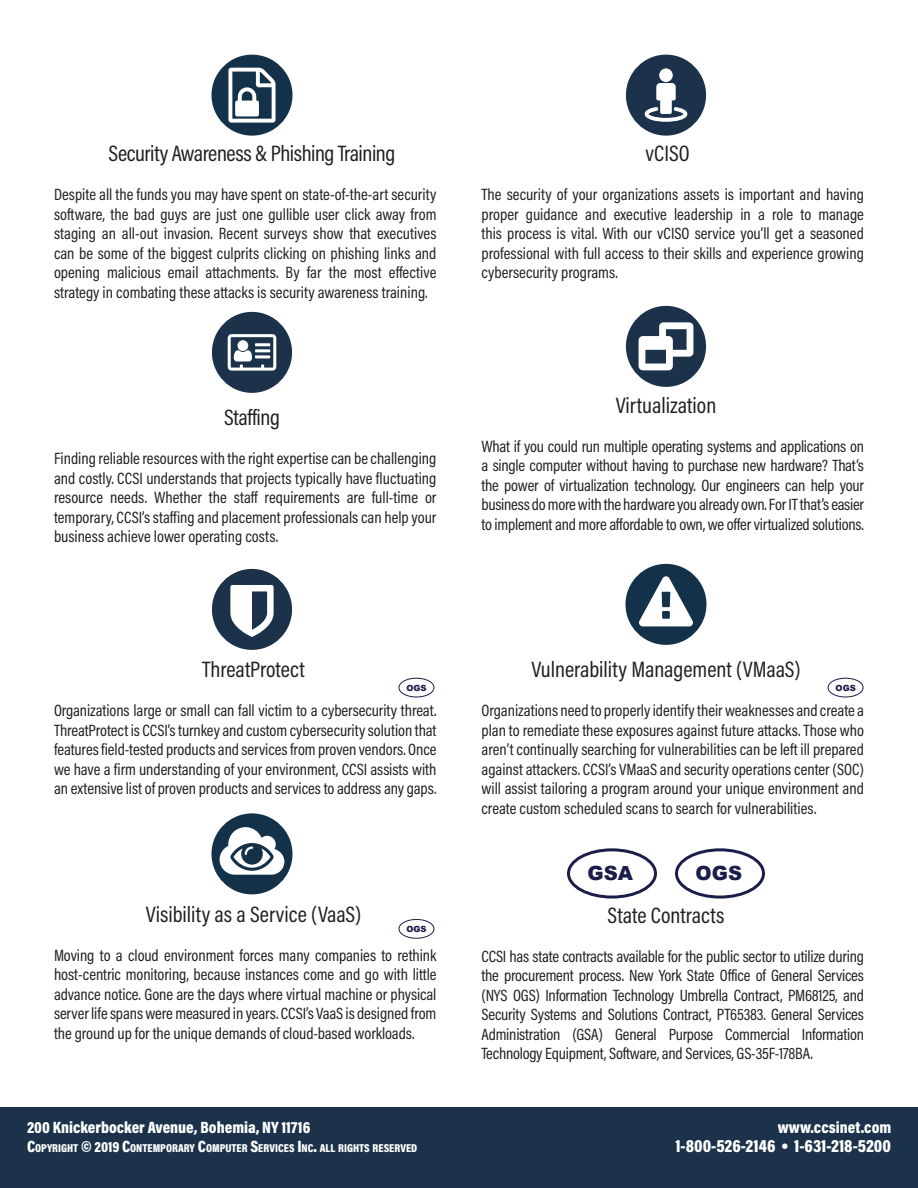
<style>
.page{position:relative;width:918px;height:1188px;background:#fff}
.page>*{position:absolute;margin:0;border:0;box-sizing:border-box;transform-origin:0 0}
.t1{font:22.5px "Acumin Pro Cond";color:#231f20}
.t2{font:22.5px "Acumin Pro Cond";letter-spacing:-.02em;color:#231f20}
.t3{font:900 19.5px "Arial";color:#1a1e48}
.t4{font:900 18px "Acumin Pro Cond";color:#fff}
.t5{font:16.5px/19.5px "Acumin Pro Cond";letter-spacing:-.005em;color:#231f20;text-align:justify}
.t6{font:900 16.5px "Acumin Pro Cond";color:#fff}
.t7{font:900 11.55px "Acumin Pro Cond";color:#fff}
.t8{font:900 8.4px "Arial";color:#1a1e48}
.s1{font-size:16.5px}
.s2{font-size:15px}
.s3{font-family:"Arial";font-size:16.5px}
</style>
<div class="page">
<div style="left:0;top:1107px;width:918px;height:81px;background:#1b324a"></div>
<div style="left:212px;top:55px;width:80px;height:81px;background:#133149;border-radius:50%"></div>
<svg style="left:228px;top:68px;width:48px;height:55px"></svg>
<div style="left:212px;top:312px;width:80px;height:81px;background:#1b324a;border-radius:50%"></div>
<svg style="left:228px;top:334px;width:48px;height:37px"></svg>
<div style="left:212px;top:569px;width:80px;height:81px;background:#1b324a;border-radius:50%"></div>
<svg style="left:230px;top:585px;width:44px;height:52px"></svg>
<div style="left:212px;top:813px;width:80px;height:81px;background:#133149;border-radius:50%"></div>
<svg style="left:220px;top:827px;width:64px;height:48px"></svg>
<div style="left:626px;top:55px;width:80px;height:81px;background:#1b324a;border-radius:50%"></div>
<svg style="left:645px;top:68px;width:42px;height:54px"></svg>
<div style="left:626px;top:306px;width:80px;height:81px;background:#1b324a;border-radius:50%"></div>
<svg style="left:639px;top:322px;width:54px;height:48px"></svg>
<div style="left:626px;top:564px;width:80px;height:81px;background:#133149;border-radius:50%"></div>
<svg style="left:639px;top:576px;width:54px;height:50px"></svg>
<div style="left:662px;top:611px;width:8px;height:8px;background:#133149"></div>
<div style="left:567px;top:848px;width:90px;height:51px;border:3px solid #1a1e48;border-radius:50%"></div>
<div style="left:675px;top:848px;width:90px;height:51px;border:3px solid #1a1e48;border-radius:50%"></div>
<div style="left:399px;top:919px;width:35px;height:20px;border:1px solid #1a1e48;border-radius:50%"></div>
<div style="left:828px;top:678px;width:35px;height:19px;border:1px solid #1a1e48;border-radius:50%"></div>
<div style="left:399px;top:678px;width:35px;height:19px;border:1px solid #1a1e48;border-radius:50%"></div>
<p class="t2" style="left:109px;top:139px;width:288px">Security Awareness &amp; Phishing Training</p>
<p class="t5" style="left:54px;top:184px;width:384px">Despite all the funds you may have spent on state-of-the-art security software, the bad guys are just one gullible user click away from staging an all-out invasion. Recent surveys show that executives can be some of the biggest culprits clicking on phishing links and opening malicious email attachments. By far the most effective strategy in combating these attacks is security awareness training.</p>
<p class="t1" style="left:224px;top:403px;width:57px">Staffing</p>
<p class="t5" style="left:54px;top:448px;width:384px">Finding reliable resources with the right expertise can be challenging and costly. CCSI understands that projects typically have fluctuating resource needs. Whether the staff requirements are full-time or temporary, CCSI’s staffing and placement professionals can help your business achieve lower operating costs.</p>
<p class="t1" style="left:645px;top:139px;width:46px">vCISO</p>
<p class="t5" style="left:482px;top:184px;width:384px">The security of your organizations assets is important and having proper guidance and executive leadership in a role to manage this process is vital. With our vCISO service you’ll get a seasoned professional with full access to their skills and experience growing cybersecurity programs.</p>
<p class="t1" style="left:616px;top:390px;width:102px">Virtualization</p>
<p class="t5" style="left:482px;top:436px;width:384px">What if you could run multiple operating systems and applications on a single computer without having to purchase new hardware? That’s the power of virtualization technology. Our engineers can help your business do more with the hardware you already own. For IT that’s easier to implement and more affordable to own, we offer virtualized solutions.</p>
<p class="t1" style="left:531px;top:655px;width:271px">Vulnerability Management (VMaaS)</p>
<p class="t5" style="left:482px;top:700px;width:384px">Organizations need to properly identify their weaknesses and create a plan to remediate these exposures against future attacks. Those who aren’t continually searching for vulnerabilities can be left ill prepared against attackers. CCSI’s VMaaS and security operations center (SOC) will assist tailoring a program around your unique environment and create custom scheduled scans to search for vulnerabilities.</p>
<p class="t1" style="left:202px;top:655px;width:104px">ThreatProtect</p>
<p class="t5" style="left:54px;top:700px;width:384px">Organizations large or small can fall victim to a cybersecurity threat.<br>ThreatProtect is CCSI’s turnkey and custom cybersecurity solution that features field-tested products and services from proven vendors. Once we have a firm understanding of your environment, CCSI assists with an extensive list of proven products and services to address any gaps.</p>
<p class="t8" style="left:407px;top:681px;width:22px">OGS</p>
<p class="t8" style="left:836px;top:681px;width:22px">OGS</p>
<p class="t1" style="left:146px;top:899px;width:217px">Visibility as a Service (VaaS)</p>
<p class="t5" style="left:54px;top:945px;width:384px">Moving to a cloud environment forces many companies to rethink host-centric monitoring, because instances come and go with little advance notice. Gone are the days where virtual machine or physical server life spans were measured in years. CCSI’s VaaS is designed from the ground up for the unique demands of cloud-based workloads.</p>
<p class="t8" style="left:407px;top:923px;width:22px">OGS</p>
<p class="t3" style="left:588px;top:859px;width:47px">GSA</p>
<p class="t3" style="left:696px;top:859px;width:48px">OGS</p>
<p class="t1" style="left:607px;top:900px;width:119px">State Contracts</p>
<p class="t5" style="left:482px;top:946px;width:384px">CCSI has state contracts available for the public sector to utilize during the procurement process. New York State Office of General Services (NYS OGS) Information Technology Umbrella Contract, PM68125, and Security Systems and Solutions Contract, PT65383. General Services Administration (GSA) General Purpose Commercial Information Technology Equipment, Software, and Services, GS-35F-178BA.</p>
<p class="t6" style="left:27px;top:1116px;width:285px">200 Knickerbocker Avenue, Bohemia, NY 11716</p>
<p class="t6" style="left:778px;top:1116px;width:115px">www.ccsinet.com</p>
<p class="t7" style="left:27px;top:1141px;width:392px"><span class="s1">C</span>OPYRIGHT <span class="s1">©</span> <span class="s2">2019</span> <span class="s1">C</span>ONTEMPORARY <span class="s1">C</span>OMPUTER <span class="s1">S</span>ERVICES <span class="s1">I</span>NC<span class="s1">.</span> ALL RIGHTS RESERVED</p>
<p class="t4" style="left:675px;top:1134px;width:217px">1-800-526-2146 <span class="s3">•</span> 1-631-218-5200</p>
</div>
